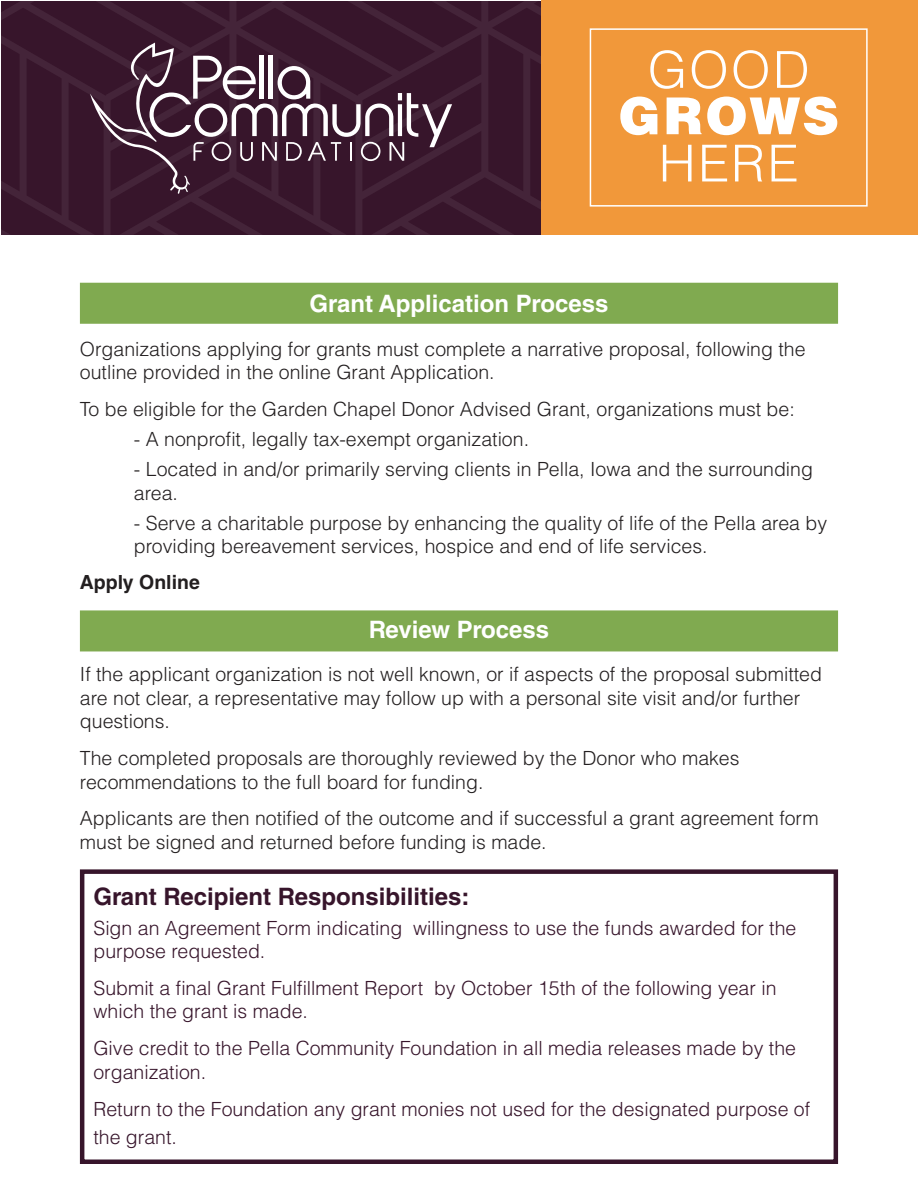
<style>
.page{position:relative;width:918px;height:1188px;background:#fff}
.page>*{position:absolute;margin:0;border:0;box-sizing:border-box;transform-origin:0 0}
.t1{font:300 51px "Helvetica LT Std";letter-spacing:.045em;color:#fff}
.t2{font:900 51px "Helvetica LT Std";letter-spacing:.04em;color:#fff}
.t3{font:700 24px "Helvetica LT Std";color:#fff}
.t4{font:700 24px "Helvetica LT Std";color:#37152b}
.t5{font:300 19.5px/23.4px "Helvetica LT Std";color:#231f20}
.t6{font:300 19.5px/23.4px "Helvetica LT Std";color:#37152b}
.t7{font:700 19.5px "Helvetica LT Std";color:#231f20}
</style>
<div class="page">
<div style="left:80px;top:869px;width:758px;height:295px;border:4px solid #37152b"></div>
<div style="left:80px;top:610px;width:758px;height:41px;background:#80aa50"></div>
<div style="left:80px;top:283px;width:758px;height:41px;background:#80aa50"></div>
<svg style="left:1px;top:1px;width:540px;height:234px;background:#3a182e"></svg>
<div style="left:541px;top:0;width:377px;height:235px;background:#f1983a"></div>
<svg style="left:90px;top:43px;width:362px;height:150px;background:#533548"></svg>
<div style="left:590px;top:28px;width:278px;height:179px;border:2px solid #fff"></div>
<p class="t1" style="left:648px;top:38px;width:164px">GOOD</p>
<p class="t2" style="left:618px;top:83px;width:222px">GROWS</p>
<p class="t1" style="left:659px;top:132px;width:141px">HERE</p>
<p class="t3" style="left:310px;top:289px;width:300px">Grant Application Process</p>
<p class="t5" style="left:80px;top:337px;width:727px">Organizations applying for grants must complete a narrative proposal, following the outline provided in the online Grant Application.</p>
<p class="t5" style="left:80px;top:397px;width:716px">To be eligible for the Garden Chapel Donor Advised Grant, organizations must be:</p>
<p class="t5" style="left:134px;top:427px;width:397px">- A nonprofit, legally tax-exempt organization.</p>
<p class="t5" style="left:134px;top:457px;width:681px">- Located in and/or primarily serving clients in Pella, Iowa and the surrounding area.</p>
<p class="t5" style="left:134px;top:511px;width:695px">- Serve a charitable purpose by enhancing the quality of life of the Pella area by providing bereavement services, hospice and end of life services.</p>
<p class="t7" style="left:80px;top:570px;width:121px">Apply Online</p>
<p class="t3" style="left:369px;top:615px;width:182px">Review Process</p>
<p class="t5" style="left:80px;top:663px;width:744px">If the applicant organization is not well known, or if aspects of the proposal submitted are not clear, a representative may follow up with a personal site visit and/or further questions.</p>
<p class="t5" style="left:80px;top:746px;width:661px">The completed proposals are thoroughly reviewed by the Donor who makes recommendations to the full board for funding.</p>
<p class="t5" style="left:80px;top:807px;width:740px">Applicants are then notified of the outcome and if successful a grant agreement form must be signed and returned before funding is made.</p>
<p class="t4" style="left:93px;top:882px;width:377px">Grant Recipient Responsibilities:</p>
<p class="t6" style="left:93px;top:916px;width:704px">Sign an Agreement Form indicating willingness to use the funds awarded for the purpose requested.</p>
<p class="t6" style="left:93px;top:976px;width:685px">Submit a final Grant Fulfillment Report by October 15th of the following year in which the grant is made.</p>
<p class="t6" style="left:93px;top:1037px;width:704px">Give credit to the Pella Community Foundation in all media releases made by the organization.</p>
<p class="t6" style="left:93px;top:1094px;width:718px;line-height:28.8px">Return to the Foundation any grant monies not used for the designated purpose of the grant.</p>
</div>
